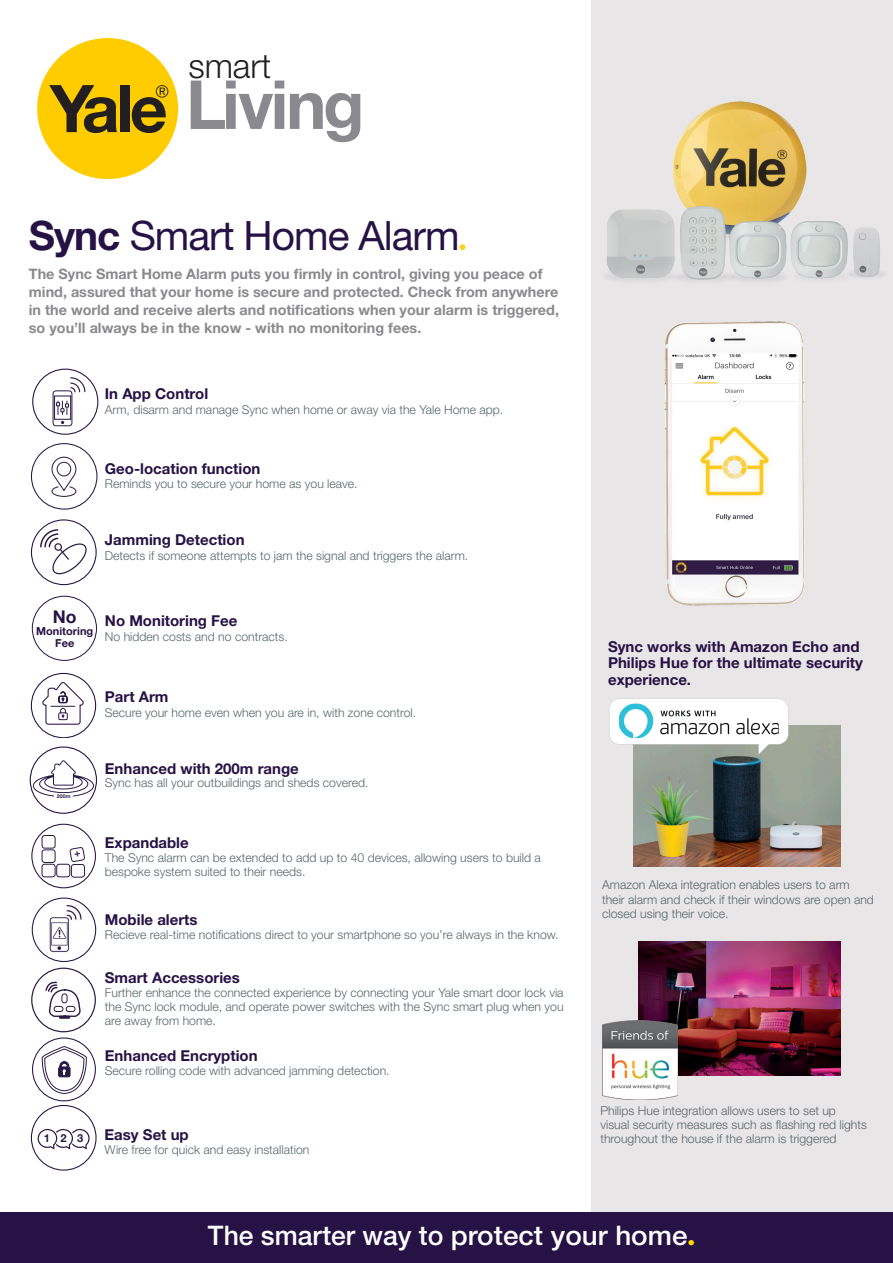
<style>
.page{position:relative;width:893px;height:1263px;background:#fff}
.page>*{position:absolute;margin:0;border:0;box-sizing:border-box;transform-origin:0 0}
.t1{font:700 67.8px "Helvetica Neue LT Std";letter-spacing:-.04em;color:#8a8a8e}
.t2{font:40.5px "Helvetica Neue LT Std";letter-spacing:-.025em;color:#271246}
.t3{font:300 33.9px "Helvetica Neue LT Std";color:#231f20}
.t4{font:500 27px "Helvetica Neue LT Std";color:#fff}
.t5{font:700 17.55px "Helvetica Neue LT Std";color:#271246}
.t6{font:700 16.5px "Helvetica Neue LT Std";color:#fad222}
.t7{font:700 15px/16.5px "Helvetica Neue LT Std";color:#271246}
.t8{font:700 14.4px/18px "Helvetica Neue LT Std";color:#8a8a8e}
.t9{font:300 12.3px/14.1px "Helvetica Neue LT Std";color:#58666a}
.t10{font:700 11.1px "Helvetica Neue LT Std";color:#2a1b46}
.t11{font:700 10.95px "Helvetica Neue LT Std";color:#271246}
.t12{font:700 5.1px "Helvetica Neue LT Std";color:#2a1b46}
.s1{font-weight:700}
</style>
<div class="page">
<div style="left:591px;top:0;width:302px;height:1257px;background:#e9e6e8"></div>
<div style="left:0;top:1213px;width:893px;height:50px;background:#271246"></div>
<div style="left:37px;top:38px;width:141px;height:141px;background:#fc0;border-radius:50%"></div>
<svg style="left:49px;top:85px;width:68px;height:48px"></svg>
<div style="left:120px;top:85px;width:9px;height:47px;background:#231f20"></div>
<svg style="left:132px;top:85px;width:36px;height:48px"></svg>
<img style="left:634px;top:726px;width:207px;height:140px">
<img style="left:665px;top:321px;width:140px;height:285px">
<div style="left:32px;top:369px;width:66px;height:66px;border:1px solid #271246;border-radius:50%"></div>
<svg style="left:53px;top:391px;width:19px;height:35px"></svg>
<div style="left:53px;top:391px;width:19px;height:35px;border:1px solid #2a1b46;border-radius:3px"></div>
<div style="left:54px;top:396px;width:17px;height:23px;background:#fff;border:1px solid #271246"></div>
<svg style="left:70px;top:377px;width:15px;height:15px"></svg>
<svg style="left:56px;top:401px;width:13px;height:13px"></svg>
<svg style="left:51px;top:456px;width:26px;height:41px"></svg>
<div style="left:31px;top:443px;width:66px;height:67px;border:1px solid #2a1b46;border-radius:50%"></div>
<svg style="left:39px;top:528px;width:49px;height:48px"></svg>
<div style="left:31px;top:519px;width:66px;height:66px;border:1px solid #271246;border-radius:50%"></div>
<div style="left:31px;top:673px;width:65px;height:65px;border:1px solid #271246;border-radius:50%"></div>
<svg style="left:41px;top:681px;width:44px;height:44px"></svg>
<svg style="left:33px;top:760px;width:61px;height:37px"></svg>
<hr style="left:54px;top:794px;width:19px;height:4px;background:#fff">
<div style="left:30px;top:746px;width:67px;height:68px;border:1px solid #271246;border-radius:50%"></div>
<div style="left:31px;top:824px;width:65px;height:64px;border:1px solid #271246;border-radius:50%"></div>
<img style="left:45px;top:901px;width:39px;height:52px">
<div style="left:32px;top:897px;width:64px;height:65px;border:1px solid #271246;border-radius:50%"></div>
<svg style="left:40px;top:1045px;width:48px;height:49px"></svg>
<div style="left:32px;top:1037px;width:64px;height:64px;border:1px solid #271246;border-radius:50%"></div>
<div style="left:31px;top:1105px;width:66px;height:65px;border:1px solid #271246;border-radius:50%"></div>
<svg style="left:35px;top:1128px;width:55px;height:23px"></svg>
<img style="left:638px;top:941px;width:202px;height:135px">
<svg style="left:609px;top:698px;width:179px;height:57px;background:#d2d5d1"></svg>
<div style="left:614px;top:703px;width:167px;height:37px;background:#fff"></div>
<img style="left:619px;top:703px;width:160px;height:35px">
<img style="left:602px;top:1020px;width:75px;height:79px">
<img style="left:606px;top:101px;width:278px;height:180px">
<div style="left:31px;top:968px;width:65px;height:64px;border:1px solid #2a1b46;border-radius:50%"></div>
<svg style="left:45px;top:981px;width:36px;height:38px"></svg>
<div style="left:32px;top:596px;width:65px;height:65px;border:1px solid #271246;border-radius:50%"></div>
<svg style="left:41px;top:835px;width:44px;height:43px"></svg>
<p class="t3" style="left:188px;top:45px;width:85px">smart</p>
<p class="t1" style="left:186px;top:63px;width:180px">Living</p>
<p class="t2" style="left:29px;top:212px;width:432px"><span class="s1">Sync</span> Smart Home Alarm</p>
<p class="t6" style="left:459px;top:237px;width:10px">•</p>
<p class="t8" style="left:29px;top:264px;width:532px">The Sync Smart Home Alarm puts you firmly in control, giving you peace of mind, assured that your home is secure and protected. Check from anywhere in the world and receive alerts and notifications when your alarm is triggered, so you’ll always be in the know - with no monitoring fees.</p>
<p class="t7" style="left:105px;top:385px;width:105px">In App Control</p>
<p class="t9" style="left:105px;top:402px;width:400px">Arm, disarm and manage Sync when home or away via the Yale Home app.</p>
<p class="t7" style="left:105px;top:460px;width:157px">Geo-location function</p>
<p class="t9" style="left:105px;top:477px;width:254px">Reminds you to secure your home as you leave.</p>
<p class="t7" style="left:105px;top:531px;width:141px">Jamming Detection</p>
<p class="t9" style="left:105px;top:548px;width:365px">Detects if someone attempts to jam the signal and triggers the alarm.</p>
<p class="t5" style="left:53px;top:605px;width:25px">No</p>
<p class="t11" style="left:36px;top:624px;width:59px">Monitoring</p>
<p class="t11" style="left:55px;top:636px;width:21px">Fee</p>
<p class="t7" style="left:105px;top:612px;width:134px">No Monitoring Fee</p>
<p class="t9" style="left:105px;top:629px;width:184px">No hidden costs and no contracts.</p>
<p class="t12" style="left:57px;top:793px;width:15px">200m</p>
<p class="t7" style="left:105px;top:688px;width:65px">Part Arm</p>
<p class="t9" style="left:105px;top:705px;width:313px">Secure your home even when you are in, with zone control.</p>
<p class="t7" style="left:105px;top:760px;width:195px">Enhanced with 200m range</p>
<p class="t9" style="left:105px;top:775px;width:265px">Sync has all your outbuildings and sheds covered.</p>
<p class="t7" style="left:105px;top:834px;width:85px">Expandable</p>
<p class="t9" style="left:105px;top:850px;width:437px">The Sync alarm can be extended to add up to 40 devices, allowing users to build a bespoke system suited to their needs.</p>
<p class="t7" style="left:105px;top:910px;width:94px">Mobile alerts</p>
<p class="t9" style="left:105px;top:927px;width:455px">Recieve real-time notifications direct to your smartphone so you’re always in the know.</p>
<p class="t7" style="left:105px;top:969px;width:136px">Smart Accessories</p>
<p class="t9" style="left:105px;top:985px;width:460px;text-align:justify">Further enhance the connected experience by connecting your Yale smart door lock via the Sync lock module, and operate power switches with the Sync smart plug when you are away from home.</p>
<p class="t7" style="left:105px;top:1047px;width:154px">Enhanced Encryption</p>
<p class="t9" style="left:105px;top:1063px;width:286px">Secure rolling code with advanced jamming detection.</p>
<p class="t10" style="left:44px;top:1131px;width:41px">123</p>
<p class="t7" style="left:105px;top:1126px;width:86px">Easy Set up</p>
<p class="t9" style="left:105px;top:1142px;width:206px">Wire free for quick and easy installation</p>
<p class="t7" style="left:608px;top:638px;width:256px">Sync works with Amazon Echo and<br>Philips Hue for the ultimate security experience.</p>
<p class="t9" style="left:602px;top:878px;width:273px">Amazon Alexa integration enables users to arm their alarm and check if their windows are open and closed using their voice.</p>
<p class="t9" style="left:600px;top:1103px;width:268px">Philips Hue integration allows users to set up visual security measures such as flashing red lights throughout the house if the alarm is triggered</p>
<p class="t4" style="left:208px;top:1219px;width:489px">The smarter way to protect your home<sub>•</sub></p>
</div>
